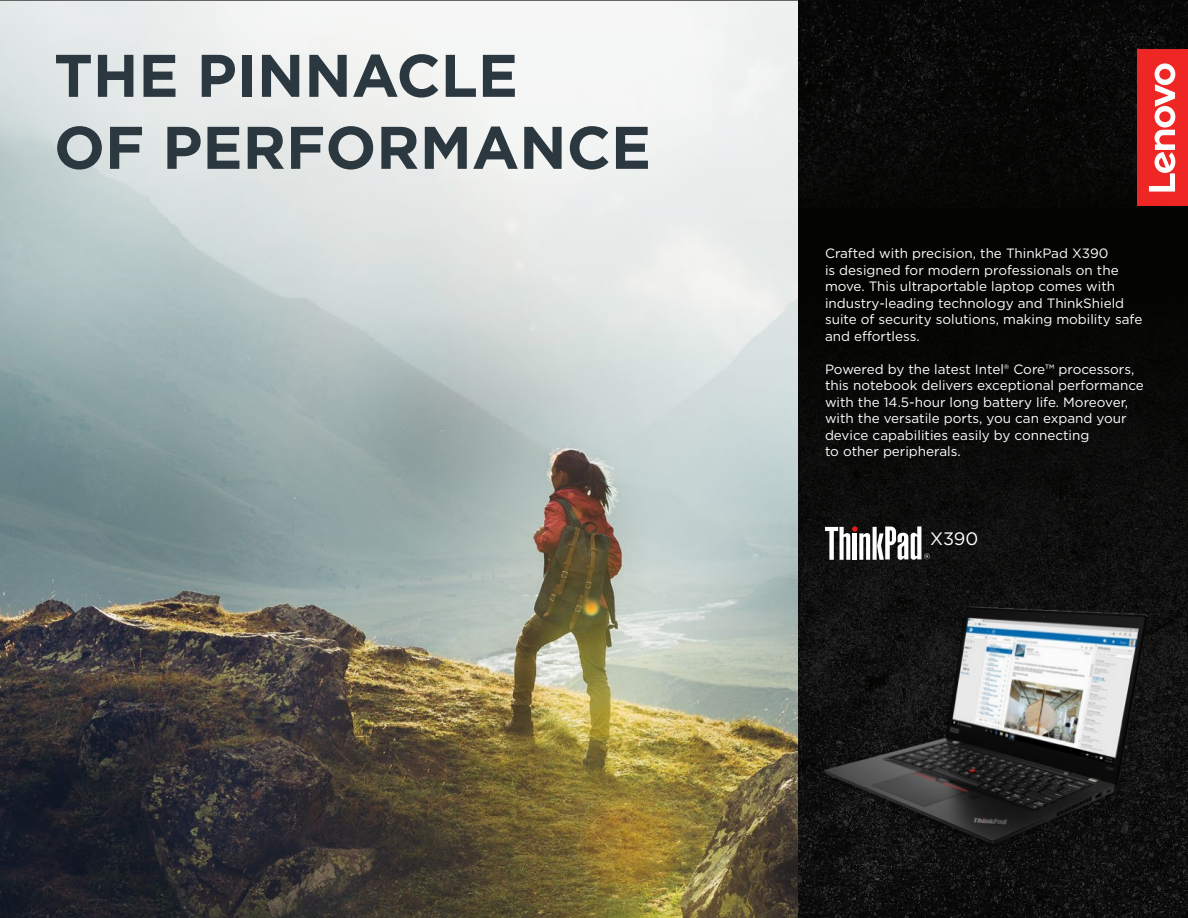
<style>
.page{position:relative;width:1188px;height:918px;background:#fff}
.page>*{position:absolute;margin:0;border:0;box-sizing:border-box;transform-origin:0 0}
.t1{font:700 60px "Gotham";color:#2b3840}
.t2{font:18px "Gotham";color:#fff}
.body_01{font:13.5px/16.5px "Gotham";color:#fff}
</style>
<div class="page">
<img style="left:797px;top:0;width:391px;height:43px">
<div style="left:792px;top:184px;width:396px;height:734px;background:#040503"></div>
<div style="left:792px;top:43px;width:396px;height:215px;background:#040503"></div>
<img style="left:0;top:524px;width:797px;height:394px">
<svg style="left:0;top:0;width:797px;height:524px"></svg>
<div style="left:1137px;top:50px;width:51px;height:156px;background:#ee2624"></div>
<svg style="left:1149px;top:63px;width:26px;height:129px"></svg>
<svg style="left:825px;top:526px;width:105px;height:34px"></svg>
<img style="left:817px;top:597px;width:345px;height:264px">
<h1 class="t1" style="left:54px;top:36px;width:466px">THE PINNACLE</h1>
<h1 class="t1" style="left:54px;top:108px;width:599px">OF PERFORMANCE</h1>
<p class="body_01" style="left:825px;top:245px;width:285px">Crafted with precision, the ThinkPad X390</p>
<p class="body_01" style="left:825px;top:261px;width:295px">is designed for modern professionals on the</p>
<p class="body_01" style="left:825px;top:278px;width:301px">move. This ultraportable laptop comes with industry-leading technology and ThinkShield</p>
<p class="body_01" style="left:825px;top:311px;width:319px">suite of security solutions, making mobility safe and effortless.</p>
<p class="body_01" style="left:825px;top:360px;width:311px">Powered by the latest Intel® Core™ processors,</p>
<p class="body_01" style="left:825px;top:377px;width:320px">this notebook delivers exceptional performance with the 14.5-hour long battery life. Moreover,</p>
<p class="body_01" style="left:825px;top:410px;width:303px">with the versatile ports, you can expand your device capabilities easily by connecting</p>
<p class="body_01" style="left:825px;top:443px;width:137px">to other peripherals.</p>
<p class="t2" style="left:930px;top:527px;width:50px">X390</p>
</div>
